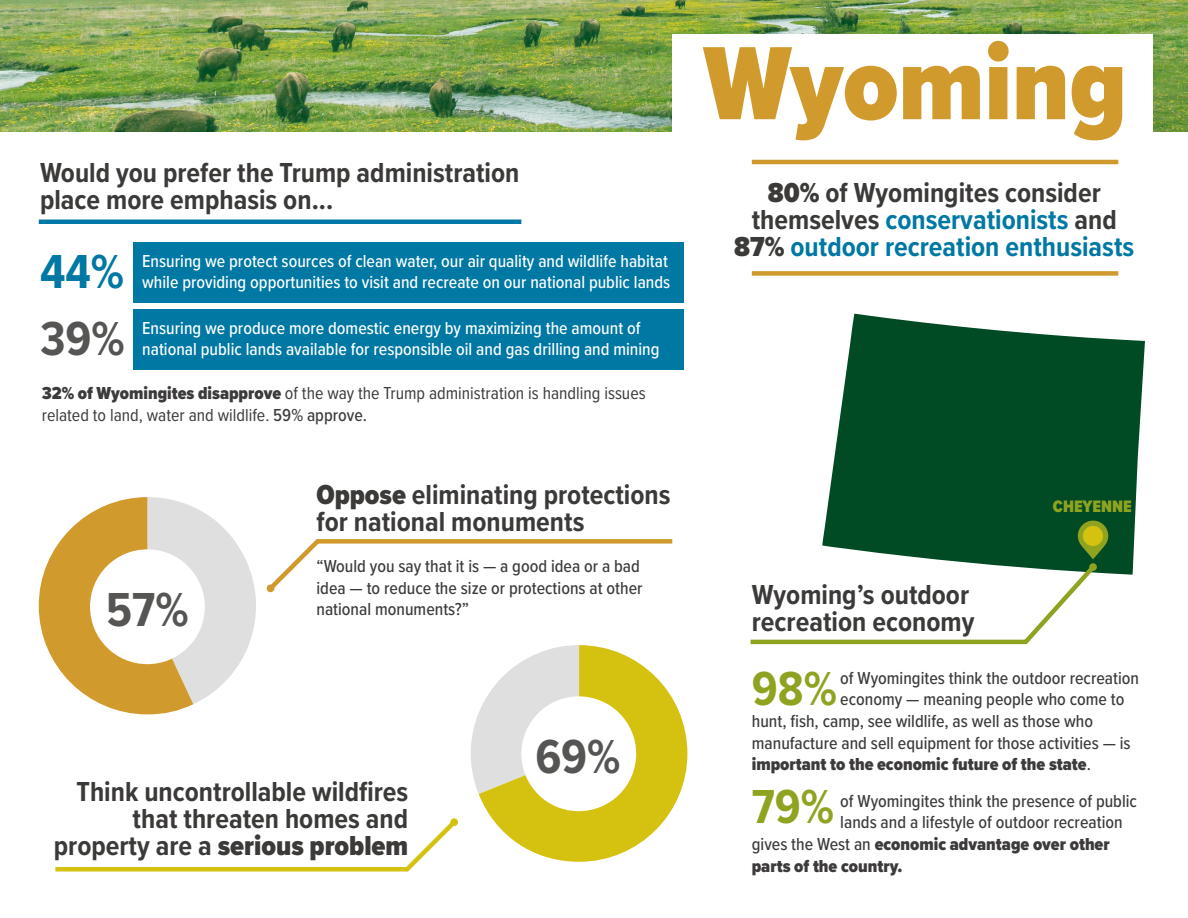
<style>
.page{position:relative;width:1188px;height:918px;background:#fff}
.page>*{position:absolute;margin:0;border:0;box-sizing:border-box;transform-origin:0 0}
.t1{font:900 108px "Proxima Nova Cond";color:#d09b2c}
.t2{font:700 49.5px "Proxima Nova Cond";color:#565554}
.t3{font:700 49.5px "Proxima Nova Cond";color:#90a321}
.t4{font:700 49.5px "Proxima Nova Cond";color:#0078a4}
.t5{font:700 28.5px/27px "Proxima Nova Cond";color:#3b3a39;text-align:right}
.t6{font:700 28.5px "Proxima Nova Cond";color:#0078a4}
.t7{font:900 28.5px "Proxima Nova Cond";color:#3b3a39}
.t8{font:500 18px/21.6px "Proxima Nova Cond";color:#3c3a3b}
.t9{font:500 18px/21.6px "Proxima Nova Cond";color:#fff}
.t10{font:18px "Proxima Nova Cond";color:#3c3a3b}
.t11{font:900 18px/21.6px "Proxima Nova Cond";color:#3c3a3b}
.t12{font:900 17.25px "Proxima Nova Cond";color:#90a321}
.s1{font-weight:900}
.s2{font-weight:500}
.s3{font-weight:700}
.s4{color:#3b3a39}
.s5{font-weight:900;color:#3b3a39}
</style>
<div class="page">
<img style="left:0;top:0;width:1188px;height:131px">
<div style="left:672px;top:34px;width:481px;height:99px;background:#fff"></div>
<svg style="left:39px;top:497px;width:217px;height:217px"></svg>
<svg style="left:822px;top:314px;width:323px;height:261px;background:#216240"></svg>
<hr style="left:752px;top:160px;width:366px;height:4px;background:#cf9a2b">
<div style="left:752px;top:271px;width:366px;height:5px;background:#cf9a2b"></div>
<div style="left:1078px;top:521px;width:30px;height:30px;background:#90a321;border-radius:50%"></div>
<div style="left:1083px;top:526px;width:20px;height:20px;background:#d4c110;border-radius:50%"></div>
<svg style="left:471px;top:713px;width:8px;height:81px"></svg>
<svg style="left:479px;top:645px;width:208px;height:217px;fill:#d4c110"></svg>
<div style="left:133px;top:310px;width:551px;height:60px;background:#0078a4"></div>
<div style="left:133px;top:243px;width:551px;height:60px;background:#0078a4"></div>
<svg style="left:750px;top:546px;width:354px;height:99px"></svg>
<div style="left:39px;top:219px;width:482px;height:5px;background:#0078a5"></div>
<div style="left:1089px;top:563px;width:8px;height:8px;background:#90a321;border-radius:50%"></div>
<svg style="left:266px;top:539px;width:407px;height:54px"></svg>
<svg style="left:55px;top:818px;width:403px;height:54px"></svg>
<div style="left:90px;top:549px;width:115px;height:115px;background:#fff;border-radius:50%"></div>
<div style="left:521px;top:696px;width:115px;height:115px;background:#fff;border-radius:50%"></div>
<p class="t5" style="left:40px;top:159px;width:481px">Would you prefer the Trump administration</p>
<p class="t5" style="left:40px;top:186px;width:295px">place more emphasis on...</p>
<p class="t9" style="left:142px;top:249px;width:530px">Ensuring we protect sources of clean water, our air quality and wildlife habitat while providing opportunities to visit and recreate on our national public lands</p>
<p class="t9" style="left:142px;top:316px;width:519px">Ensuring we produce more domestic energy by maximizing the amount of national public lands available for responsible oil and gas drilling and mining</p>
<p class="t4" style="left:40px;top:235px;width:86px">44%</p>
<p class="t2" style="left:40px;top:302px;width:86px">39%</p>
<p class="t10" style="left:42px;top:380px;width:605px"><span class="s1">32% of Wyomingites disapprove</span> of the way the Trump administration is handling issues</p>
<p class="t10" style="left:42px;top:402px;width:327px">related to land, water and wildlife. <span class="s2">59% approve.</span></p>
<p class="t2" style="left:106px;top:573px;width:84px">57%</p>
<p class="t5" style="left:316px;top:481px;width:356px"><span class="s1">Oppose</span> eliminating protections</p>
<p class="t5" style="left:316px;top:508px;width:269px">for national monuments</p>
<p class="t8" style="left:316px;top:555px;width:328px">“Would you say that it is — a good idea or a bad idea — to reduce the size or protections at other national monuments?”</p>
<p class="t2" style="left:535px;top:720px;width:87px">69%</p>
<p class="t5" style="left:77px;top:777px;width:333px">Think uncontrollable wildfires that threaten homes and</p>
<p class="t7" style="left:54px;top:824px;width:356px"><span class="s3">property are a</span> serious problem</p>
<p class="t1" style="left:703px;top:4px;width:425px">Wyoming</p>
<p class="t5" style="left:768px;top:178px;width:335px"><span class="s1">80%</span> of Wyomingites consider</p>
<p class="t6" style="left:752px;top:198px;width:366px"><span class="s4">themselves</span> conservationists <span class="s4">and</span></p>
<p class="t6" style="left:734px;top:225px;width:401px"><span class="s5">87%</span> outdoor recreation enthusiasts</p>
<p class="t12" style="left:1053px;top:493px;width:80px">CHEYENNE</p>
<p class="t5" style="left:752px;top:580px;width:219px">Wyoming’s outdoor</p>
<p class="t5" style="left:752px;top:607px;width:224px">recreation economy</p>
<p class="t3" style="left:752px;top:652px;width:87px">98%</p>
<p class="t8" style="left:840px;top:666px;width:300px">of Wyomingites think the outdoor recreation economy — meaning people who come to</p>
<p class="t8" style="left:752px;top:710px;width:380px">hunt, fish, camp, see wildlife, as well as those who manufacture and sell equipment for those activities — is <span class="s1">important to the economic future of the state</span>.</p>
<p class="t8" style="left:840px;top:789px;width:298px">of Wyomingites think the presence of public lands and a lifestyle of outdoor recreation</p>
<p class="t11" style="left:752px;top:833px;width:359px"><span class="s2">gives the West an</span> economic advantage over other parts of the country.</p>
<p class="t3" style="left:752px;top:770px;width:84px">79%</p>
</div>
